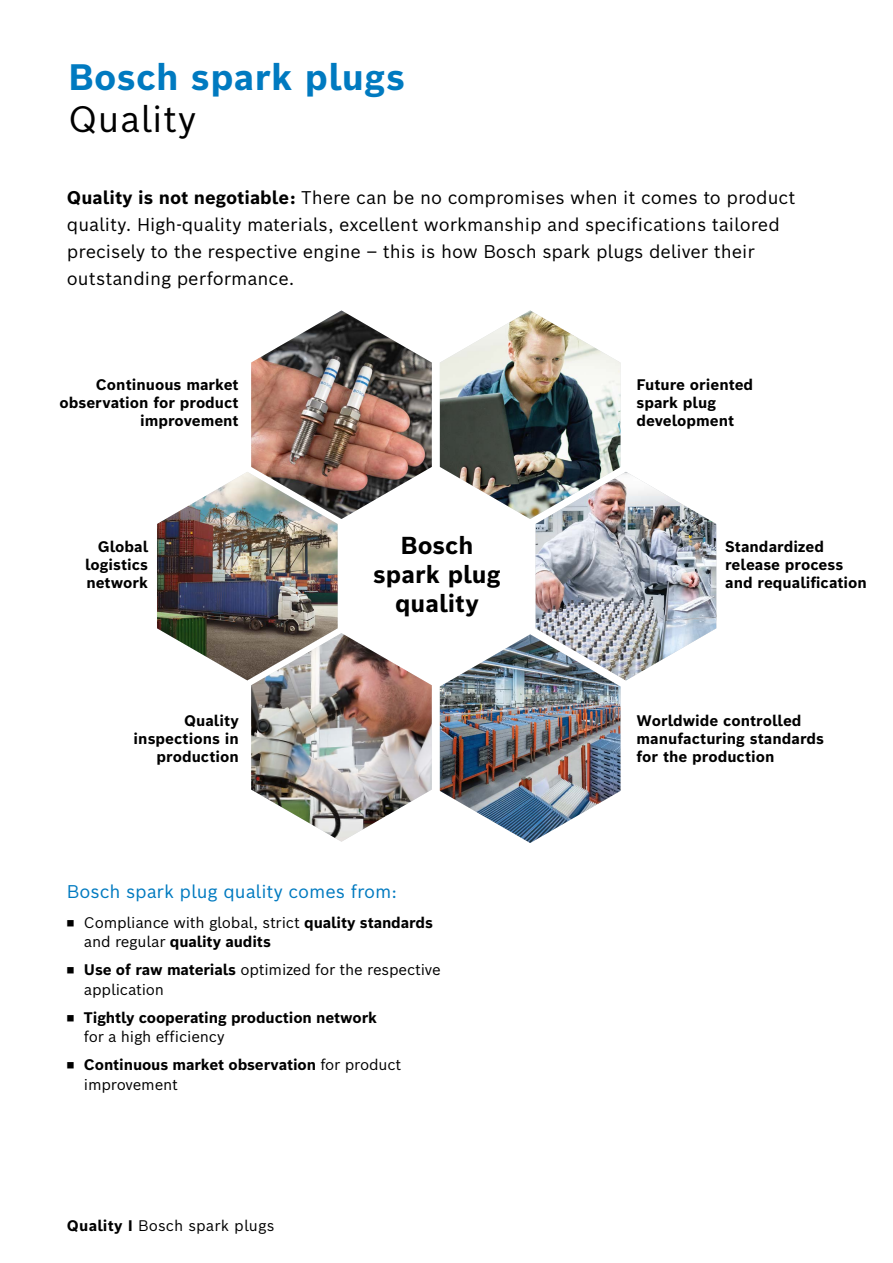
<style>
.page{position:relative;width:893px;height:1263px;background:#fff}
.page>*{position:absolute;margin:0;border:0;box-sizing:border-box;transform-origin:0 0}
.t1{font:700 36px "Bosch Sans";letter-spacing:.01em;color:#007ac0}
.t2{font:36px "Bosch Sans";letter-spacing:.01em;color:#000}
.t3{font:700 24px/28.8px "Bosch Sans";color:#000;text-align:center}
.t4{font:18px/27px "Bosch Sans";color:#000}
.t5{font:18px "Bosch Sans";color:#007ac0}
.t6{font:700 15px/18px "Bosch Sans";color:#000}
.t7{font:15px/19.5px "Bosch Sans";letter-spacing:-.01em;color:#000}
.t8{font:15px "Bosch Sans";letter-spacing:.01em;color:#000}
.s1{font-weight:700}
</style>
<div class="page">
<img style="left:157px;top:310px;width:275px;height:371px">
<img style="left:251px;top:633px;width:181px;height:209px">
<img style="left:440px;top:310px;width:187px;height:533px">
<img style="left:536px;top:472px;width:180px;height:208px">
<h1 class="t1" style="left:68px;top:53px;width:338px">Bosch spark plugs</h1>
<h1 class="t2" style="left:68px;top:94px;width:130px">Quality</h1>
<p class="t4" style="left:67px;top:184px;width:730px"><span class="s1">Quality is not negotiable:</span> There can be no compromises when it comes to product quality. High-quality materials, excellent workmanship and specifications tailored precisely to the respective engine – this is how Bosch spark plugs deliver their outstanding performance.</p>
<p class="t6" style="left:60px;top:376px;width:181px;text-align:right">Continuous market observation for product improvement</p>
<p class="t6" style="left:85px;top:537px;width:65px;text-align:justify;text-indent:13px">Global logistics network</p>
<p class="t6" style="left:134px;top:712px;width:107px;text-align:right">Quality inspections in production</p>
<h2 class="t3" style="left:373px;top:531px;width:129px">Bosch spark plug quality</h2>
<p class="t5" style="left:67px;top:879px;width:332px">Bosch spark plug quality comes from:</p>
<p class="t7" style="left:84px;top:912px;width:350px;text-indent:-17px">◾ Compliance with global, strict <span class="s1">quality standards </span>and regular <span class="s1">quality audits</span></p>
<p class="t7" style="left:84px;top:959px;width:358px;text-indent:-17px"><span class="s1">◾ Use of raw materials</span> optimized for the respective application</p>
<p class="t6" style="left:67px;top:1008px;width:312px">◾ Tightly cooperating production network</p>
<p class="t7" style="left:67px;top:1022px;width:336px;line-height:28px;text-indent:17px">for a high efficiency<br><span class="s1">◾ Continuous market observation</span> for product</p>
<p class="t7" style="left:84px;top:1074px;width:96px">improvement</p>
<p class="t8" style="left:67px;top:1215px;width:209px"><span class="s1">Quality I</span> Bosch spark plugs</p>
<p class="t6" style="left:636px;top:376px;width:118px">Future oriented spark plug development</p>
<p class="t6" style="left:725px;top:537px;width:143px">Standardized release process and requalification</p>
<p class="t6" style="left:637px;top:712px;width:189px">Worldwide controlled manufacturing standards for the production</p>
</div>
